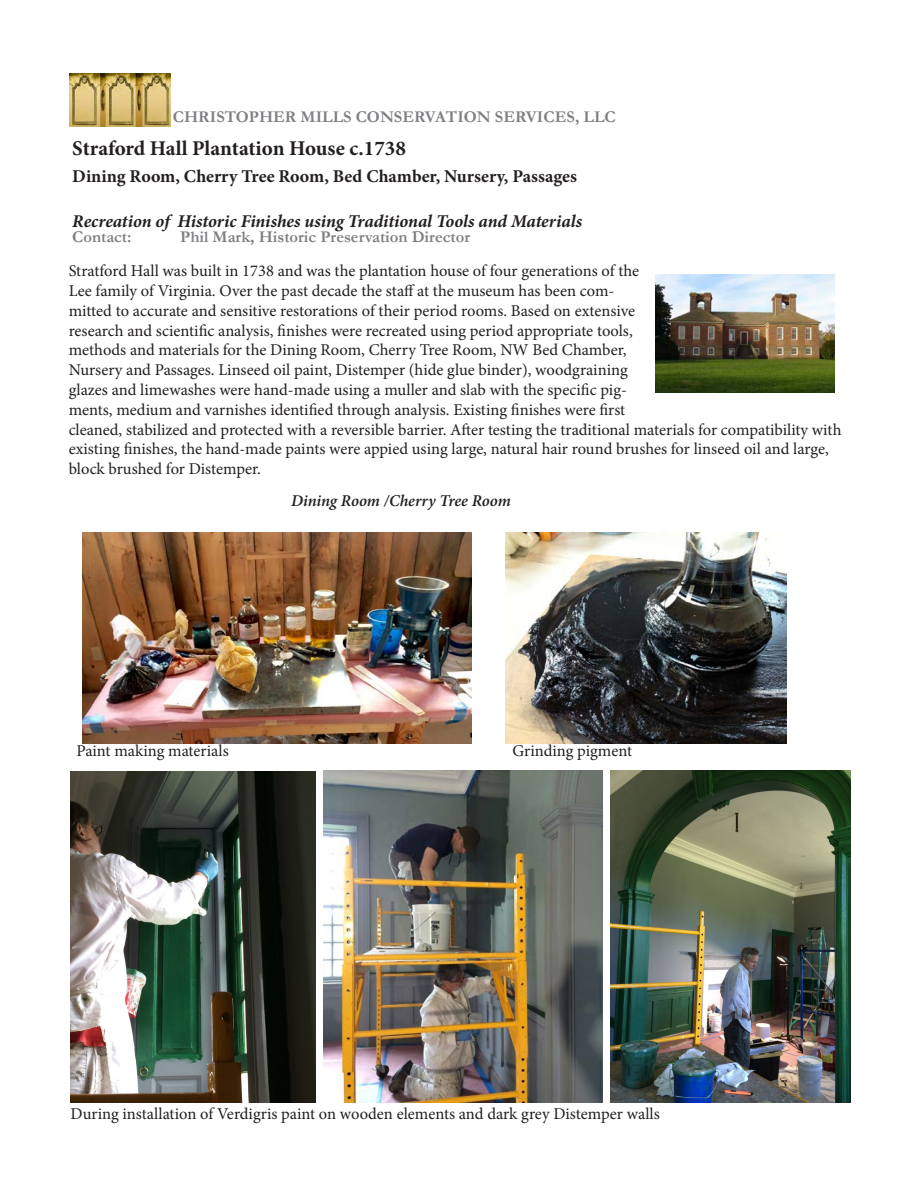
<style>
.page{position:relative;width:918px;height:1188px;background:#fff}
.page>*{position:absolute;margin:0;border:0;box-sizing:border-box;transform-origin:0 0}
.t1{font:700 21px "Minion Pro";letter-spacing:-.005em;color:#231f20}
.t2{font:italic 700 18px "Minion Pro";letter-spacing:-.005em;color:#231f20}
.t3{font:700 18px "Minion Pro";color:#231f20}
.t4{font:16.5px/19.8px "Minion Pro";color:#231f20}
.t5{font:700 16.5px "Garamond";color:#7d7f82}
.t6{font:italic 600 16.5px "Minion Pro";letter-spacing:-.005em;color:#231f20}
</style>
<div class="page">
<img style="left:70px;top:73px;width:101px;height:53px">
<img style="left:505px;top:533px;width:282px;height:211px">
<img style="left:611px;top:771px;width:240px;height:332px">
<img style="left:82px;top:533px;width:389px;height:211px">
<img style="left:655px;top:274px;width:180px;height:118px">
<img style="left:71px;top:772px;width:244px;height:331px">
<img style="left:324px;top:771px;width:278px;height:332px">
<p class="t5" style="left:173px;top:107px;width:444px">CHRISTOPHER MILLS CONSERVATION SERVICES, LLC</p>
<p class="t1" style="left:72px;top:134px;width:335px">Straford Hall Plantation House c.1738</p>
<p class="t3" style="left:72px;top:164px;width:506px">Dining Room, Cherry Tree Room, Bed Chamber, Nursery, Passages</p>
<p class="t2" style="left:72px;top:209px;width:511px">Recreation of Historic Finishes using Traditional Tools and Materials</p>
<p class="t5" style="left:72px;top:227px;width:61px">Contact:</p>
<p class="t5" style="left:180px;top:227px;width:291px">Phil Mark, Historic Preservation Director</p>
<p class="t4" style="left:69px;top:261px;width:774px">Stratford Hall was built in 1738 and was the plantation house of four generations of the<br>Lee family of Virginia. Over the past decade the staff at the museum has been com-<br>mitted to accurate and sensitive restorations of their period rooms. Based on extensive<br>research and scientific analysis, finishes were recreated using period appropriate tools,<br>methods and materials for the Dining Room, Cherry Tree Room, NW Bed Chamber,<br>Nursery and Passages. Linseed oil paint, Distemper (hide glue binder), woodgraining<br>glazes and limewashes were hand-made using a muller and slab with the specific pig-<br>ments, medium and varnishes identified through analysis. Existing finishes were first<br>cleaned, stabilized and protected with a reversible barrier. After testing the traditional materials for compatibility with existing finishes, the hand-made paints were appied using large, natural hair round brushes for linseed oil and large, block brushed for Distemper.</p>
<p class="t6" style="left:291px;top:489px;width:221px">Dining Room /Cherry Tree Room</p>
<p class="t4" style="left:76px;top:741px;width:154px">Paint making materials</p>
<p class="t4" style="left:513px;top:741px;width:121px">Grinding pigment</p>
<p class="t4" style="left:70px;top:1104px;width:591px">During installation of Verdigris paint on wooden elements and dark grey Distemper walls</p>
</div>
